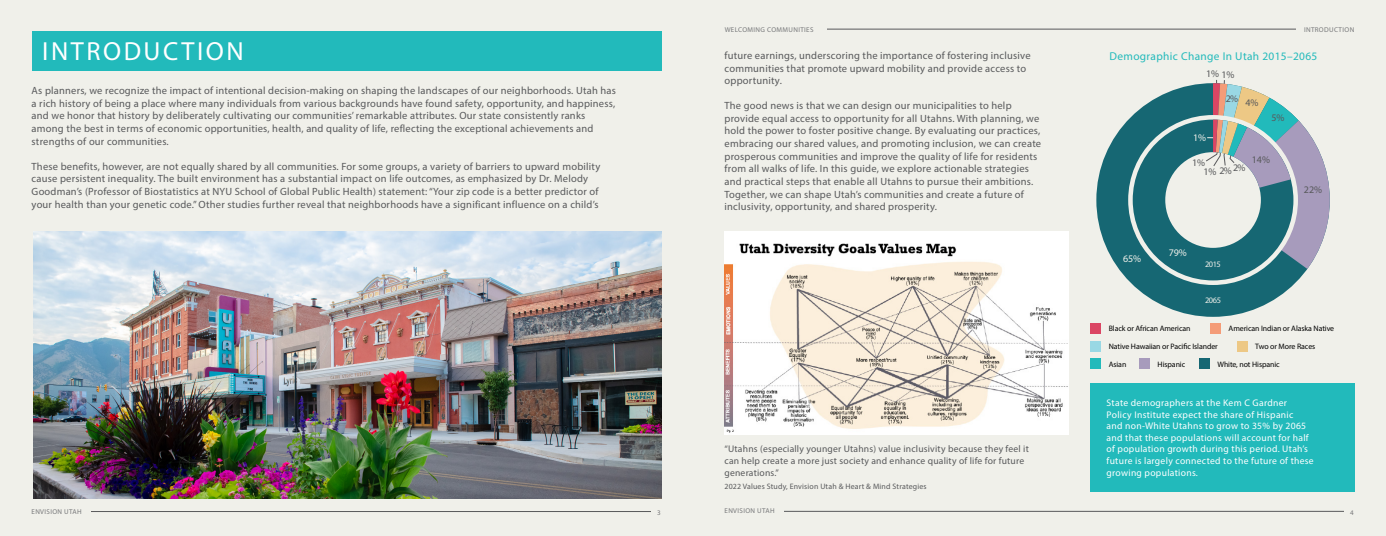
<style>
.page{position:relative;width:1386px;height:536px;background:#fff}
.page>*{position:absolute;margin:0;border:0;box-sizing:border-box;transform-origin:0 0}
.t1{font:26.25px "Myriad Pro";letter-spacing:.095em;color:#fff}
.t2{font:11.38px "Myriad Pro";letter-spacing:.03em;color:#22babb}
.t3{font:10.5px/12.6px "Myriad Pro";letter-spacing:.02em;color:#58595b}
.t4{font:10.06px/8.5px "Myriad Pro";color:#58595b}
.t5{font:10.06px "Myriad Pro";color:#f0f0ea}
.t6{font:9.62px/11.5px "Myriad Pro";letter-spacing:.03em;color:#fff}
.t7{font:9.62px/11.5px "Myriad Pro";letter-spacing:.02em;color:#58595b}
.t8{font:8.4px "Myriad Pro";letter-spacing:-.055em;color:#f0f0ea}
.t9{font:7.88px "Myriad Pro";letter-spacing:-.01em;color:#000}
.t10{font:7.88px "Myriad Pro";letter-spacing:.02em;color:#58595b}
.t11{font:7px "Myriad Pro";letter-spacing:.05em;color:#767779}
</style>
<div class="page">
<div style="left:0;top:0;width:693px;height:536px;background:#f0f0ea"></div>
<div style="left:32px;top:32px;width:629px;height:39px;background:#22babb"></div>
<div style="left:693px;top:0;width:693px;height:536px;background:#f0f0ea"></div>
<img style="left:33px;top:231px;width:628px;height:267px">
<div style="left:1090px;top:383px;width:264px;height:108px;background:#22babb"></div>
<div style="left:1096px;top:83px;width:234px;height:234px;background:#166773;border-radius:50%"></div>
<svg style="left:1133px;top:80px;width:197px;height:200px"></svg>
<img style="left:725px;top:231px;width:343px;height:203px">
<div style="left:1090px;top:323px;width:11px;height:10px;background:#db4664"></div>
<div style="left:1210px;top:323px;width:11px;height:10px;background:#f49c78"></div>
<div style="left:1090px;top:341px;width:11px;height:10px;background:#99d8e4"></div>
<div style="left:1237px;top:341px;width:10px;height:10px;background:#edc885"></div>
<div style="left:1090px;top:358px;width:11px;height:11px;background:#22babb"></div>
<div style="left:1139px;top:358px;width:11px;height:11px;background:#a79bbc"></div>
<svg style="left:1199px;top:358px;width:11px;height:11px"></svg>
<hr style="left:739px;top:29px;width:615px;height:1px;background:#58595b">
<div style="left:1296px;top:24px;width:58px;height:8px;background:#f0f0ea"></div>
<div style="left:725px;top:24px;width:102px;height:7px;background:#f0f0ea"></div>
<hr style="left:724px;top:511px;width:630px;height:1px;background:#58595b">
<div style="left:1344px;top:508px;width:10px;height:7px;background:#f0f0ea"></div>
<div style="left:724px;top:507px;width:60px;height:7px;background:#f0f0ea"></div>
<hr style="left:32px;top:511px;width:630px;height:1px;background:#58595b">
<div style="left:651px;top:508px;width:11px;height:7px;background:#f0f0ea"></div>
<div style="left:32px;top:507px;width:59px;height:7px;background:#f0f0ea"></div>
<h1 class="t1" style="left:42px;top:35px;width:203px">INTRODUCTION</h1>
<p class="t3" style="left:32px;top:84px;width:586px">As planners, we recognize the impact of intentional decision-making on shaping the landscapes of our neighborhoods. Utah has a rich history of being a place where many individuals from various backgrounds have found safety, opportunity, and happiness, and we honor that history by deliberately cultivating our communities’ remarkable attributes. Our state consistently ranks among the best in terms of economic opportunities, health, and quality of life, reflecting the exceptional achievements and strengths of our communities.</p>
<p class="t3" style="left:32px;top:160px;width:570px">These benefits, however, are not equally shared by all communities. For some groups, a variety of barriers to upward mobility cause persistent inequality. The built environment has a substantial impact on life outcomes, as emphasized by Dr. Melody Goodman’s (Professor of Biostatistics at NYU School of Global Public Health) statement: “Your zip code is a better predictor of your health than your genetic code.” Other studies further reveal that neighborhoods have a significant influence on a child’s</p>
<p class="t11" style="left:725px;top:25px;width:90px">WELCOMING COMMUNITIES</p>
<p class="t11" style="left:1304px;top:25px;width:52px">INTRODUCTION</p>
<p class="t3" style="left:725px;top:49px;width:308px">future earnings, underscoring the importance of fostering inclusive communities that promote upward mobility and provide access to opportunity.</p>
<p class="t3" style="left:725px;top:99px;width:318px">The good news is that we can design our municipalities to help provide equal access to opportunity for all Utahns. With planning, we hold the power to foster positive change. By evaluating our practices, embracing our shared values, and promoting inclusion, we can create prosperous communities and improve the quality of life for residents from all walks of life. In this guide, we explore actionable strategies and practical steps that enable all Utahns to pursue their ambitions.<br>Together, we can shape Utah’s communities and create a future of inclusivity, opportunity, and shared prosperity.</p>
<p class="t7" style="left:725px;top:443px;width:306px">“Utahns (especially younger Utahns) value inclusivity because they feel it can help create a more just society and enhance quality of life for future generations.”</p>
<p class="t10" style="left:724px;top:481px;width:204px">2022 Values Study, Envision Utah &amp; Heart &amp; Mind Strategies</p>
<p class="t2" style="left:1110px;top:49px;width:209px">Demographic Change In Utah 2015–2065</p>
<p class="t4" style="left:1206px;top:70px;width:30px">1% 1%</p>
<p class="t4" style="left:1226px;top:94px;width:14px">2%</p>
<p class="t4" style="left:1245px;top:99px;width:15px">4%</p>
<p class="t4" style="left:1271px;top:113px;width:15px">5%</p>
<p class="t5" style="left:1193px;top:131px;width:15px">1%</p>
<p class="t4" style="left:1203px;top:158px;width:15px;text-indent:-11px">1%<br>1%</p>
<p class="t4" style="left:1219px;top:165px;width:28px">2% 2%</p>
<p class="t4" style="left:1252px;top:155px;width:20px">14%</p>
<p class="t5" style="left:1123px;top:253px;width:20px">65%</p>
<p class="t5" style="left:1169px;top:246px;width:20px">79%</p>
<p class="t8" style="left:1205px;top:259px;width:17px">2015</p>
<p class="t8" style="left:1205px;top:295px;width:17px">2065</p>
<p class="t4" style="left:1304px;top:186px;width:20px">22%</p>
<p class="t9" style="left:1109px;top:323px;width:83px">Black or African American</p>
<p class="t9" style="left:1229px;top:323px;width:107px">American Indian or Alaska Native</p>
<p class="t9" style="left:1109px;top:341px;width:111px">Native Hawaiian or Pacific Islander</p>
<p class="t9" style="left:1255px;top:341px;width:62px">Two or More Races</p>
<p class="t9" style="left:1109px;top:359px;width:19px">Asian</p>
<p class="t9" style="left:1158px;top:359px;width:29px">Hispanic</p>
<p class="t9" style="left:1217px;top:359px;width:64px">White, not Hispanic</p>
<p class="t6" style="left:1107px;top:397px;width:209px">State demographers at the Kem C Gardner Policy Institute expect the share of Hispanic<br>and non-White Utahns to grow to 35% by 2065 and that these populations will account for half of population growth during this period. Utah’s future is largely connected to the future of these growing populations.</p>
<p class="t11" style="left:32px;top:507px;width:52px">ENVISION UTAH</p>
<p class="t11" style="left:657px;top:508px;width:5px">3</p>
<p class="t11" style="left:725px;top:506px;width:52px">ENVISION UTAH</p>
<p class="t11" style="left:1350px;top:508px;width:5px">4</p>
</div>
